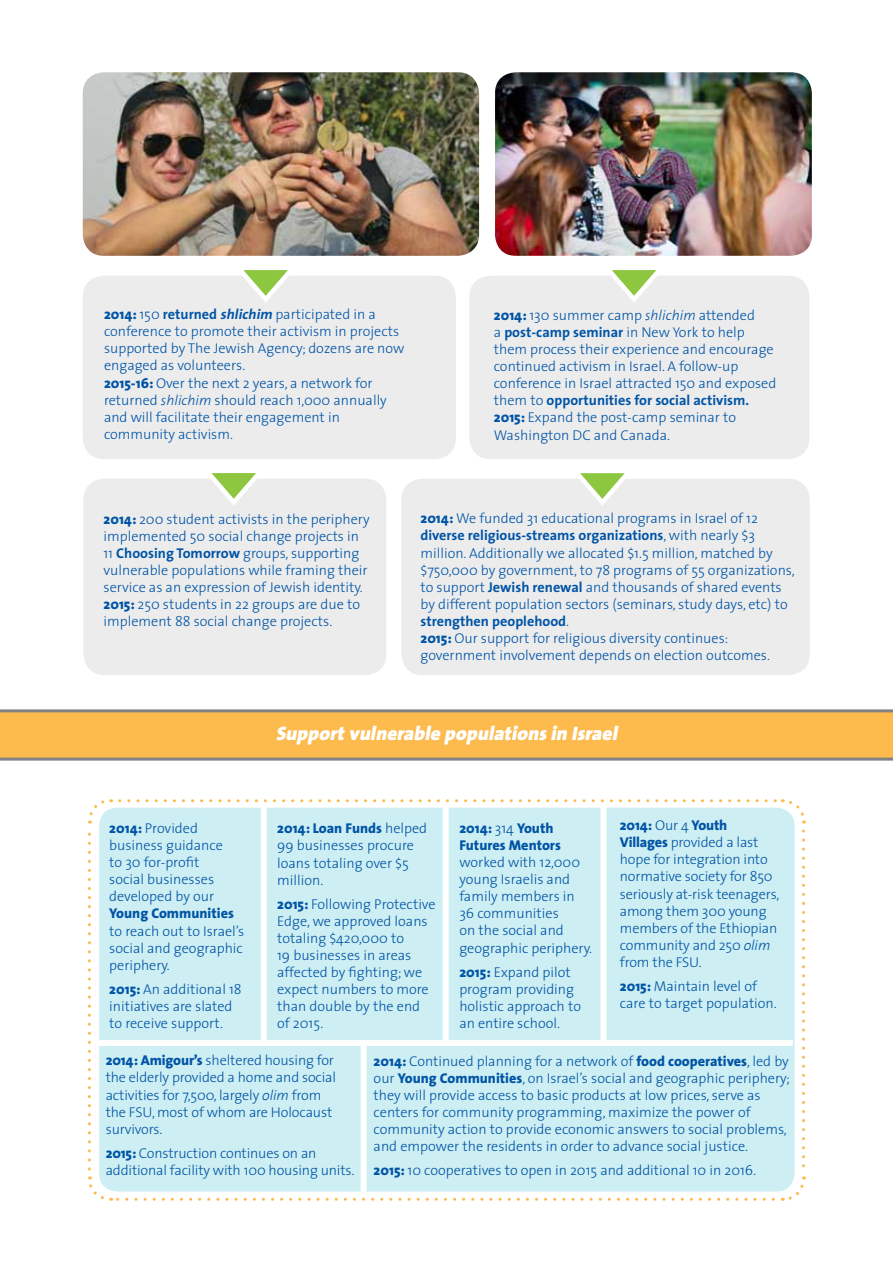
<style>
.page{position:relative;width:893px;height:1263px;background:#fff}
.page>*{position:absolute;margin:0;border:0;box-sizing:border-box;transform-origin:0 0}
.t1{font:italic 900 19.5px "The Sans";color:#fff}
.t2{font:300 14.25px/17.1px "The Sans";color:#0054a6}
.t3{font:800 14.25px/17.1px "The Sans";color:#0054a6}
.s1{font-weight:800}
.s2{font-weight:700}
.s3{font-weight:700;font-style:italic}
.s4{font-style:italic}
.s5{font-weight:300}
</style>
<div class="page">
<div style="left:469px;top:276px;width:340px;height:183px;background:#ececec;border-radius:21px"></div>
<svg style="left:611px;top:270px;width:46px;height:32px"></svg>
<div style="left:83px;top:276px;width:373px;height:183px;background:#ececec;border-radius:21px"></div>
<svg style="left:243px;top:270px;width:45px;height:32px"></svg>
<img style="left:495px;top:72px;width:317px;height:184px">
<img style="left:83px;top:72px;width:396px;height:184px">
<div style="left:401px;top:479px;width:409px;height:196px;background:#ececec;border-radius:21px"></div>
<svg style="left:580px;top:473px;width:45px;height:32px"></svg>
<div style="left:83px;top:479px;width:303px;height:196px;background:#ececec;border-radius:21px"></div>
<svg style="left:211px;top:473px;width:45px;height:32px"></svg>
<div style="left:96px;top:805px;width:702px;height:389px;background:#cdeef2;border-radius:21px"></div>
<svg style="left:0;top:709px;width:893px;height:52px;background:#eeb456"></svg>
<svg style="left:782px;top:831px;width:24px;height:370px"></svg>
<svg style="left:88px;top:1176px;width:685px;height:25px"></svg>
<svg style="left:88px;top:799px;width:24px;height:370px"></svg>
<svg style="left:120px;top:799px;width:686px;height:24px"></svg>
<div style="left:261px;top:806px;width:6px;height:238px;background:#fff"></div>
<div style="left:600px;top:804px;width:6px;height:239px;background:#fff"></div>
<div style="left:97px;top:1040px;width:696px;height:6px;background:#fff"></div>
<div style="left:361px;top:1043px;width:6px;height:151px;background:#fff"></div>
<div style="left:443px;top:803px;width:6px;height:239px;background:#fff"></div>
<p class="t2" style="left:104px;top:305px;width:302px"><span class="s1">2014:</span> 150 <span class="s2">returned</span> <span class="s3">shlichim</span> participated in a conference to promote their activism in projects supported by The Jewish Agency; dozens are now engaged as volunteers.<br><span class="s1">2015-16:</span> Over the next 2 years, a network for returned <span class="s4">shlichim</span> should reach 1,000 annually and will facilitate their engagement in community activism.</p>
<p class="t2" style="left:494px;top:306px;width:284px"><span class="s1">2014:</span> 130 summer camp <span class="s4">shlichim</span> attended<br>a <span class="s2">post-camp seminar</span> in New York to help them process their experience and encourage continued activism in Israel. A follow-up conference in Israel attracted 150 and exposed them to <span class="s2">opportunities for social activism.<br></span><span class="s1">2015:</span> Expand the post-camp seminar to Washington DC and Canada.</p>
<p class="t2" style="left:104px;top:510px;width:268px"><span class="s1">2014:</span> 200 student activists in the periphery implemented 50 social change projects in 11 <span class="s2">Choosing Tomorrow</span> groups, supporting vulnerable populations while framing their service as an expression of Jewish identity.<br><span class="s1">2015:</span> 250 students in 22 groups are due to implement 88 social change projects.</p>
<p class="t2" style="left:420px;top:509px;width:376px"><span class="s1">2014:</span> We funded 31 educational programs in Israel of 12 <span class="s2">diverse religious-streams organizations</span>, with nearly $3 million. Additionally we allocated $1.5 million, matched by $750,000 by government, to 78 programs of 55 organizations, to support <span class="s2">Jewish renewal</span> and thousands of shared events by different population sectors (seminars, study days, etc) to <span class="s2">strengthen peoplehood</span>.<br><span class="s1">2015:</span> Our support for religious diversity continues: government involvement depends on election outcomes.</p>
<p class="t2" style="left:109px;top:819px;width:115px"><span class="s1">2014:</span> Provided business guidance to 30 for-profit social businesses developed by our</p>
<p class="t3" style="left:109px;top:905px;width:126px">Young Communities</p>
<p class="t2" style="left:109px;top:922px;width:137px;text-align:justify">to reach out to Israel’s social and geographic periphery.</p>
<p class="t2" style="left:109px;top:980px;width:134px"><span class="s1">2015:</span> An additional 18 initiatives are slated to receive support.</p>
<h1 class="t1" style="left:276px;top:716px;width:348px">Supportvulnerablepopulationsin Israel</h1>
<p class="t2" style="left:277px;top:819px;width:151px"><span class="s1">2014: Loan Funds</span> helped<br>99 businesses procure loans totaling over $5 million.</p>
<p class="t2" style="left:277px;top:895px;width:160px"><span class="s1">2015:</span> Following Protective<br>Edge, we approved loans totaling $420,000 to<br>19 businesses in areas affected by fighting; we expect numbers to more than double by the end of 2015.</p>
<p class="t3" style="left:459px;top:819px;width:103px">2014: <span class="s5">314</span> Youth<br>Futures Mentors</p>
<p class="t2" style="left:459px;top:853px;width:134px">worked with 12,000 young Israelis and family members in<br>36 communities<br>on the social and geographic periphery.</p>
<p class="t2" style="left:459px;top:963px;width:123px"><span class="s1">2015:</span> Expand pilot program providing holistic approach to an entire school.</p>
<p class="t2" style="left:620px;top:816px;width:161px"><span class="s1">2014:</span> Our 4 <span class="s1">Youth<br>Villages</span> provided a last hope for integration into normative society for 850 seriously at-risk teenagers, among them 300 young members of the Ethiopian community and 250 <span class="s4">olim </span>from the FSU.</p>
<p class="t2" style="left:620px;top:977px;width:158px"><span class="s1">2015:</span> Maintain level of care to target population.</p>
<p class="t2" style="left:106px;top:1051px;width:232px"><span class="s1">2014: Amigour’s</span> sheltered housing for the elderly provided a home and social activities for 7,500, largely <span class="s4">olim</span> from the FSU, most of whom are Holocaust survivors.</p>
<p class="t2" style="left:106px;top:1144px;width:250px"><span class="s1">2015:</span> Construction continues on an additional facility with 100 housing units.</p>
<p class="t2" style="left:374px;top:1052px;width:418px"><span class="s1">2014:</span> Continued planning for a network of <span class="s1">food cooperatives</span>, led by our <span class="s1">Young Communities</span>, on Israel’s social and geographic periphery; they will provide access to basic products at low prices, serve as centers for community programming, maximize the power of community action to provide economic answers to social problems, and empower the residents in order to advance social justice.</p>
<p class="t2" style="left:374px;top:1161px;width:384px"><span class="s1">2015:</span> 10 cooperatives to open in 2015 and additional 10 in 2016.</p>
</div>
